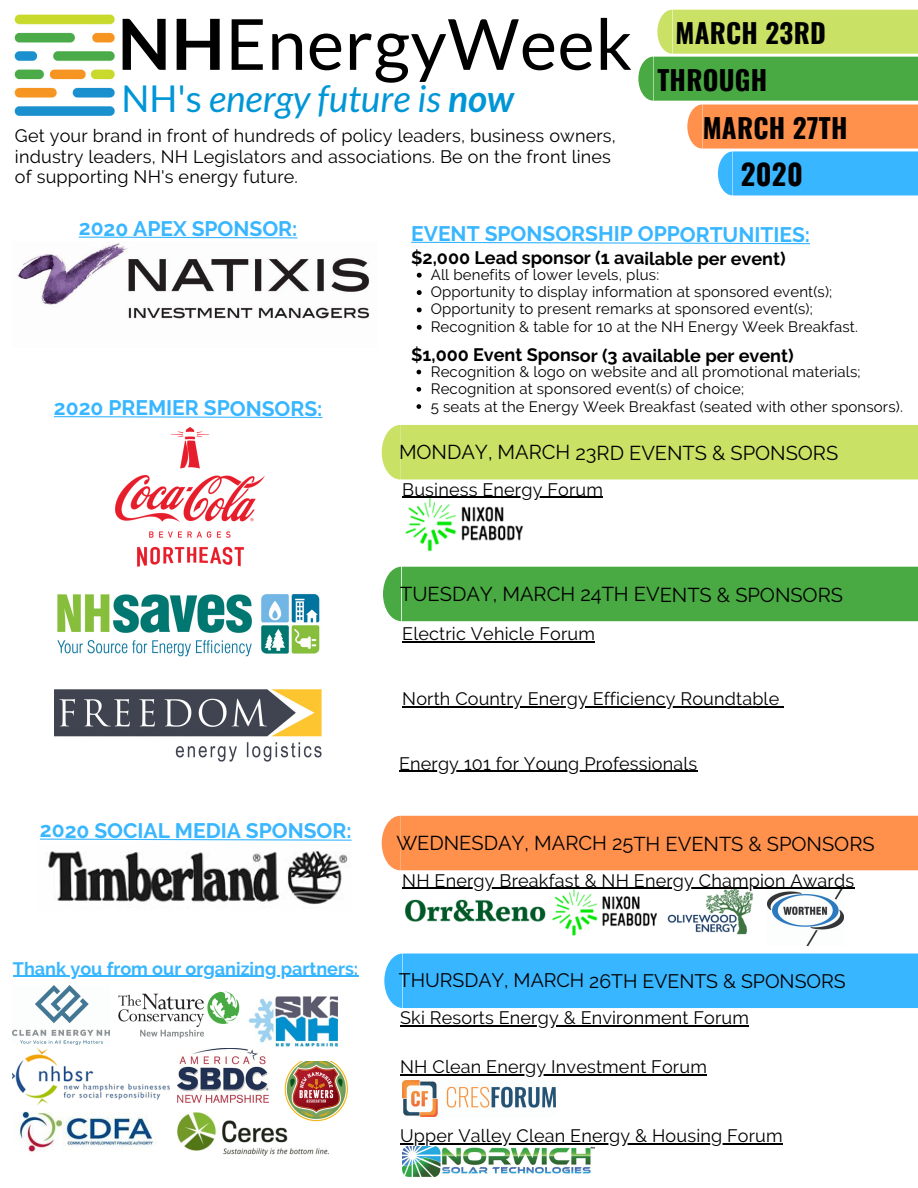
<style>
.page{position:relative;width:918px;height:1188px;background:#fff}
.page>*{position:absolute;margin:0;border:0;box-sizing:border-box;transform-origin:0 0}
.t1{font:70.5px "Lato";letter-spacing:.01em;color:#000}
.t2{font:italic 37.05px "Lato";color:#0096d6}
.t3{font:700 28.8px "Oswald";color:#000}
.t4{font:700 27px "Oswald";letter-spacing:.01em;color:#000}
.t5{font:700 21px "Raleway";letter-spacing:-.005em;color:#38b6ff}
.t6{font:20.1px "Raleway";letter-spacing:-.005em;color:#000}
.t7{font:19.5px "Raleway";letter-spacing:-.005em;color:#000}
.t8{font:18px/20.2px "Raleway";letter-spacing:.01em;color:#000}
.t9{font:700 18px "Raleway";letter-spacing:-.005em;color:#000}
.t10{font:700 18px "Raleway";color:#38b6ff}
.t11{font:15px/17.4px "Raleway";letter-spacing:.01em;color:#000}
.s1{font-weight:700}
.s2{font-style:normal}
</style>
<div class="page">
<img style="left:14px;top:14px;width:101px;height:102px">
<svg style="left:638px;top:10px;width:280px;height:185px"></svg>
<img style="left:17px;top:243px;width:353px;height:76px">
<img style="left:17px;top:1111px;width:136px;height:41px">
<img style="left:178px;top:1113px;width:150px;height:42px">
<img style="left:283px;top:1061px;width:65px;height:61px">
<img style="left:13px;top:1044px;width:157px;height:61px">
<img style="left:248px;top:996px;width:90px;height:51px">
<img style="left:178px;top:1049px;width:91px;height:54px">
<img style="left:118px;top:991px;width:122px;height:48px">
<img style="left:13px;top:986px;width:97px;height:58px">
<img style="left:57px;top:594px;width:263px;height:63px">
<img style="left:55px;top:689px;width:267px;height:73px">
<img style="left:115px;top:427px;width:150px;height:140px">
<div style="left:382px;top:425px;width:536px;height:54px;background:#c9e265"></div>
<img style="left:402px;top:1081px;width:153px;height:36px">
<img style="left:402px;top:1147px;width:193px;height:29px">
<img style="left:405px;top:899px;width:141px;height:23px">
<img style="left:404px;top:496px;width:119px;height:55px">
<hr style="left:400px;top:1026px;width:349px;height:1px;background:#000">
<div style="left:383px;top:567px;width:535px;height:54px;background:#49a942"></div>
<div style="left:382px;top:816px;width:536px;height:54px;background:#ff914d"></div>
<div style="left:384px;top:954px;width:534px;height:54px;background:#38b6ff"></div>
<img style="left:667px;top:889px;width:87px;height:46px">
<img style="left:551px;top:887px;width:107px;height:49px">
<img style="left:48px;top:851px;width:300px;height:54px">
<img style="left:767px;top:889px;width:77px;height:56px">
<svg style="left:40px;top:839px;width:312px;height:2px"></svg>
<hr style="left:402px;top:706px;width:377px;height:1px;background:#000">
<svg style="left:54px;top:416px;width:268px;height:2px"></svg>
<svg style="left:411px;top:242px;width:399px;height:2px"></svg>
<svg style="left:79px;top:237px;width:218px;height:1px"></svg>
<hr style="left:13px;top:976px;width:345px;height:1px;background:#38b6ff">
<hr style="left:402px;top:497px;width:201px;height:1px;background:#000">
<hr style="left:399px;top:771px;width:298px;height:1px;background:#000">
<hr style="left:402px;top:641px;width:193px;height:1px;background:#000">
<hr style="left:402px;top:888px;width:452px;height:1px;background:#000">
<svg style="left:417px;top:370px;width:4px;height:4px"></svg>
<svg style="left:417px;top:387px;width:4px;height:5px"></svg>
<svg style="left:417px;top:404px;width:4px;height:5px"></svg>
<svg style="left:417px;top:273px;width:5px;height:5px"></svg>
<svg style="left:417px;top:290px;width:5px;height:5px"></svg>
<svg style="left:417px;top:308px;width:5px;height:4px"></svg>
<svg style="left:417px;top:325px;width:5px;height:5px"></svg>
<hr style="left:400px;top:1143px;width:383px;height:2px;background:#000">
<hr style="left:400px;top:1074px;width:307px;height:1px;background:#000">
<h1 class="t1" style="left:117px;top:0;width:516px"><span class="s1">NH</span>EnergyWeek</h1>
<h2 class="t2" style="left:121px;top:75px;width:394px"><span class="s2">NH's</span> energy future is <span class="s1">now</span></h2>
<p class="t8" style="left:15px;top:126px;width:602px">Get your brand in front of hundreds of policy leaders, business owners, industry leaders, NH Legislators and associations. Be on the front lines of supporting NH's energy future.</p>
<h3 class="t4" style="left:675px;top:12px;width:152px">MARCH 23RD</h3>
<h3 class="t4" style="left:657px;top:59px;width:111px">THROUGH</h3>
<h3 class="t4" style="left:703px;top:106px;width:146px">MARCH 27TH</h3>
<h3 class="t3" style="left:741px;top:152px;width:64px">2020</h3>
<p class="t5" style="left:79px;top:216px;width:220px">2020 APEX SPONSOR:</p>
<p class="t5" style="left:54px;top:396px;width:270px">2020 PREMIER SPONSORS:</p>
<p class="t5" style="left:40px;top:818px;width:313px">2020 SOCIAL MEDIA SPONSOR:</p>
<p class="t10" style="left:13px;top:958px;width:347px">Thank you from our organizing partners:</p>
<p class="t5" style="left:411px;top:222px;width:400px">EVENT SPONSORSHIP OPPORTUNITIES:</p>
<p class="t9" style="left:411px;top:247px;width:376px">$2,000 Lead sponsor (1 available per event)</p>
<p class="t11" style="left:431px;top:266px;width:429px">All benefits of lower levels, plus:<br>Opportunity to display information at sponsored event(s); Opportunity to present remarks at sponsored event(s); Recognition &amp; table for 10 at the NH Energy Week Breakfast.</p>
<p class="t9" style="left:411px;top:345px;width:384px">$1,000 Event Sponsor (3 available per event)</p>
<p class="t11" style="left:431px;top:363px;width:474px">Recognition &amp; logo on website and all promotional materials;<br>Recognition at sponsored event(s) of choice;<br>5 seats at the Energy Week Breakfast (seated with other sponsors).</p>
<p class="t6" style="left:399px;top:441px;width:441px">MONDAY, MARCH 23RD EVENTS &amp; SPONSORS</p>
<p class="t8" style="left:402px;top:479px;width:202px">Business Energy Forum</p>
<p class="t6" style="left:400px;top:582px;width:444px">TUESDAY, MARCH 24TH EVENTS &amp; SPONSORS</p>
<p class="t8" style="left:402px;top:624px;width:194px">Electric Vehicle Forum</p>
<p class="t8" style="left:402px;top:689px;width:379px">North Country Energy Efficiency Roundtable</p>
<p class="t8" style="left:399px;top:753px;width:300px">Energy 101 for Young Professionals</p>
<p class="t6" style="left:396px;top:832px;width:480px">WEDNESDAY, MARCH 25TH EVENTS &amp; SPONSORS</p>
<p class="t8" style="left:402px;top:870px;width:453px">NH Energy Breakfast &amp; NH Energy Champion Awards</p>
<p class="t7" style="left:399px;top:969px;width:448px">THURSDAY, MARCH 26TH EVENTS &amp; SPONSORS</p>
<p class="t8" style="left:400px;top:1008px;width:350px">Ski Resorts Energy &amp; Environment Forum</p>
<p class="t8" style="left:400px;top:1056px;width:308px">NH Clean Energy Investment Forum</p>
<p class="t8" style="left:400px;top:1126px;width:384px">Upper Valley Clean Energy &amp; Housing Forum</p>
</div>
